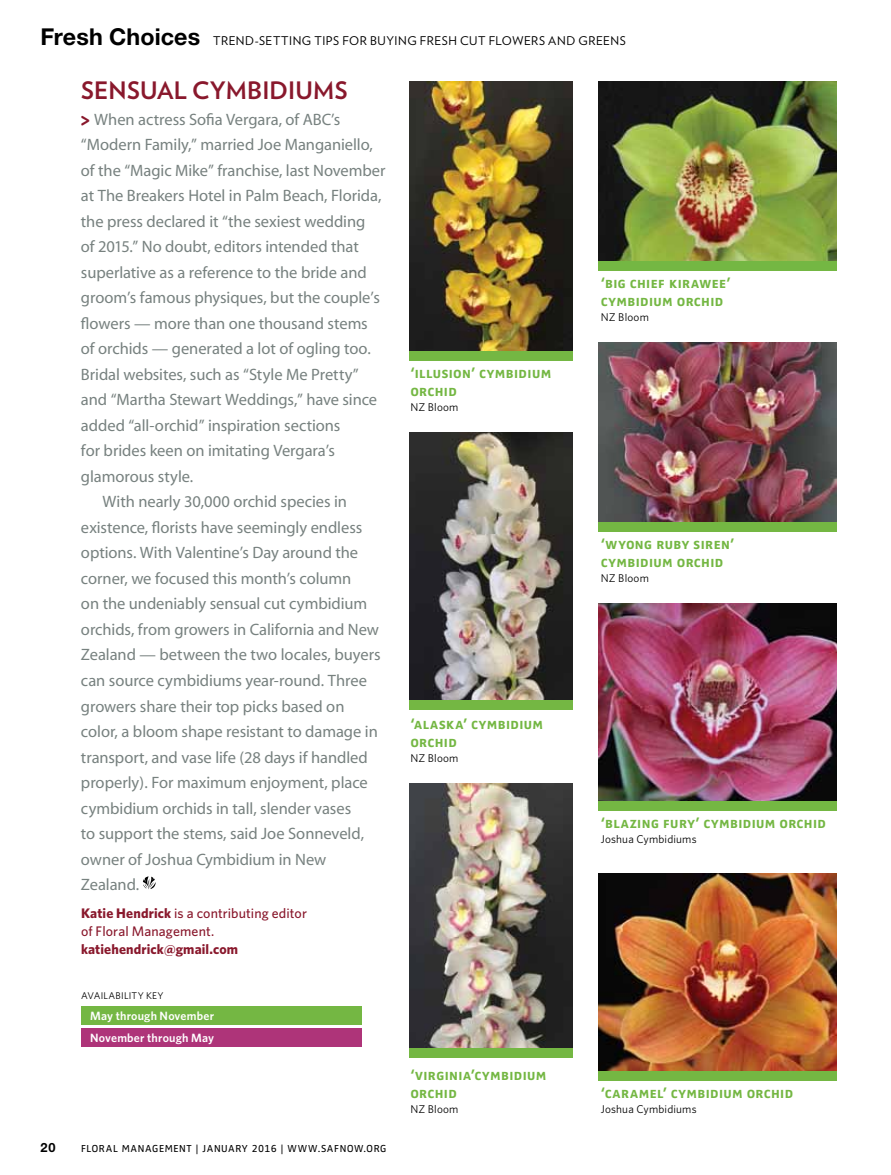
<style>
.page{position:relative;width:891px;height:1175px;background:#fff}
.page>*{position:absolute;margin:0;border:0;box-sizing:border-box;transform-origin:0 0}
.t1{font:700 24px "Verlag";letter-spacing:.01em;color:#89182c}
.t2{font:16.5px "Myriad";letter-spacing:-.005em;color:#77817f}
.t3{font:15.75px/18px "Zwo Bold SC";letter-spacing:-.015em;color:#74b743}
.t4{font:500 13.8px/18px "Whitney";letter-spacing:.01em;color:#89182c}
.t5{font:700 13.8px "Whitney";letter-spacing:.01em;color:#89182c}
.t6{font:700 12.75px "Helvetica Neue";color:#000}
.t7{font:12px "Verlag";letter-spacing:.045em;color:#000}
.t8{font:600 12px/21.8px "Whitney";letter-spacing:.015em;color:#fff}
.t9{font:11.25px "Whitney";letter-spacing:.015em;color:#000}
.t10{font:10.5px "Zwo";letter-spacing:.055em;color:#000}
.t11{font:9.75px "Whitney";color:#000}
.s1{font-family:"Helvetica Neue";font-weight:700;font-size:23.25px}
.s2{font-family:"Helvetica Rounded";font-weight:900;font-size:18.75px;color:#89182c}
.s3{font-weight:700}
</style>
<div class="page">
<svg style="left:143px;top:876px;width:13px;height:13px"></svg>
<img style="left:599px;top:81px;width:238px;height:180px">
<img style="left:409px;top:81px;width:163px;height:270px">
<img style="left:409px;top:432px;width:163px;height:268px">
<img style="left:409px;top:783px;width:163px;height:265px">
<img style="left:599px;top:342px;width:238px;height:180px">
<img style="left:599px;top:603px;width:238px;height:198px">
<img style="left:599px;top:873px;width:238px;height:198px">
<div style="left:599px;top:261px;width:238px;height:9px;background:#74b743"></div>
<div style="left:409px;top:351px;width:163px;height:9px;background:#74b743"></div>
<div style="left:409px;top:700px;width:163px;height:10px;background:#74b743"></div>
<div style="left:409px;top:1048px;width:163px;height:10px;background:#74b743"></div>
<div style="left:599px;top:522px;width:238px;height:9px;background:#74b743"></div>
<div style="left:599px;top:801px;width:238px;height:9px;background:#74b743"></div>
<div style="left:599px;top:1071px;width:238px;height:9px;background:#74b743"></div>
<div style="left:81px;top:1006px;width:281px;height:18px;background:#74b743"></div>
<div style="left:81px;top:1028px;width:281px;height:18px;background:#ae3479"></div>
<p class="t7" style="left:40px;top:34px;width:586px"><span class="s1">Fresh Choices</span> TREND-SETTING TIPS FO R BUYING FRESH CUT FLOWERS AND GREENS</p>
<h1 class="t1" style="left:81px;top:76px;width:267px">SENSUAL CYMBIDIUMS</h1>
<p class="t2" style="left:81px;top:111px;width:261px"><span class="s2">&gt;</span> When actress Sofia Vergara, of ABC’s</p>
<p class="t2" style="left:81px;top:137px;width:293px">“Modern Family,” married Joe Manganiello,</p>
<p class="t2" style="left:81px;top:162px;width:306px">of the “Magic Mike” franchise, last November</p>
<p class="t2" style="left:81px;top:188px;width:302px">at The Breakers Hotel in Palm Beach, Florida,</p>
<p class="t2" style="left:81px;top:213px;width:286px">the press declared it “the sexiest wedding</p>
<p class="t2" style="left:81px;top:239px;width:279px">of 2015.” No doubt, editors intended that</p>
<p class="t2" style="left:81px;top:264px;width:287px">superlative as a reference to the bride and</p>
<p class="t2" style="left:81px;top:290px;width:300px">groom’s famous physiques, but the couple’s</p>
<p class="t2" style="left:81px;top:315px;width:288px">flowers — more than one thousand stems</p>
<p class="t2" style="left:81px;top:341px;width:291px">of orchids — generated a lot of ogling too.</p>
<p class="t2" style="left:81px;top:366px;width:279px">Bridal websites, such as “Style Me Pretty”</p>
<p class="t2" style="left:81px;top:392px;width:298px">and “Martha Stewart Weddings,” have since</p>
<p class="t2" style="left:81px;top:417px;width:261px">added “all-orchid” inspiration sections</p>
<p class="t2" style="left:81px;top:443px;width:256px">for brides keen on imitating Vergara’s</p>
<p class="t2" style="left:81px;top:468px;width:114px">glamorous style.</p>
<p class="t2" style="left:103px;top:494px;width:246px">With nearly 30,000 orchid species in</p>
<p class="t2" style="left:81px;top:519px;width:283px">existence, florists have seemingly endless</p>
<p class="t2" style="left:81px;top:545px;width:279px">options. With Valentine’s Day around the</p>
<p class="t2" style="left:81px;top:570px;width:272px">corner, we focused this month’s column</p>
<p class="t2" style="left:81px;top:596px;width:288px">on the undeniably sensual cut cymbidium</p>
<p class="t2" style="left:81px;top:621px;width:300px">orchids, from growers in California and New</p>
<p class="t2" style="left:81px;top:647px;width:301px">Zealand — between the two locales, buyers</p>
<p class="t2" style="left:81px;top:672px;width:287px">can source cymbidiums year-round. Three</p>
<p class="t2" style="left:81px;top:697px;width:265px">growers share their top picks based on</p>
<p class="t2" style="left:81px;top:723px;width:298px">color, a bloom shape resistant to damage in</p>
<p class="t2" style="left:81px;top:748px;width:288px">transport, and vase life (28 days if handled</p>
<p class="t2" style="left:81px;top:774px;width:288px">properly). For maximum enjoyment, place</p>
<p class="t2" style="left:81px;top:799px;width:272px">cymbidium orchids in tall, slender vases</p>
<p class="t2" style="left:81px;top:825px;width:285px">to support the stems, said Joe Sonneveld,</p>
<p class="t2" style="left:81px;top:850px;width:247px">owner of Joshua Cymbidium in New</p>
<p class="t2" style="left:81px;top:876px;width:60px">Zealand.</p>
<p class="t4" style="left:81px;top:904px;width:227px"><span class="s3">Katie Hendrick</span> is a contributing editor of Floral Management.</p>
<p class="t5" style="left:81px;top:941px;width:159px">katiehendrick@gmail.com</p>
<p class="t3" style="left:601px;top:274px;width:132px">‘big chief kirawee’ cymbidium orchid</p>
<p class="t9" style="left:601px;top:310px;width:50px">NZ Bloom</p>
<p class="t3" style="left:410px;top:364px;width:143px">‘illusion’ cymbidium orchid</p>
<p class="t9" style="left:410px;top:400px;width:50px">NZ Bloom</p>
<p class="t3" style="left:601px;top:535px;width:135px">‘wyong ruby siren’ cymbidium orchid</p>
<p class="t9" style="left:601px;top:571px;width:50px">NZ Bloom</p>
<p class="t3" style="left:410px;top:715px;width:135px">‘alaska’ cymbidium orchid</p>
<p class="t9" style="left:410px;top:751px;width:50px">NZ Bloom</p>
<p class="t3" style="left:601px;top:814px;width:227px">‘blazing fury’ cymbidium orchid</p>
<p class="t9" style="left:601px;top:832px;width:97px">Joshua Cymbidiums</p>
<p class="t11" style="left:81px;top:990px;width:13px">Availability</p>
<p class="t11" style="left:146px;top:990px;width:19px">KEY</p>
<p class="t8" style="left:90px;top:1005px;width:125px">May through November<br>November through May</p>
<p class="t6" style="left:40px;top:1140px;width:17px">20</p>
<p class="t10" style="left:81px;top:1142px;width:307px">FLORAL MANAGEMENT | JANUARY 2016 | WWW.SAFNOW.ORG</p>
<p class="t3" style="left:410px;top:1066px;width:138px">‘virginia’cymbidium orchid</p>
<p class="t9" style="left:410px;top:1102px;width:50px">NZ Bloom</p>
<p class="t3" style="left:601px;top:1084px;width:194px">‘caramel’ cymbidium orchid</p>
<p class="t9" style="left:601px;top:1102px;width:97px">Joshua Cymbidiums</p>
</div>
